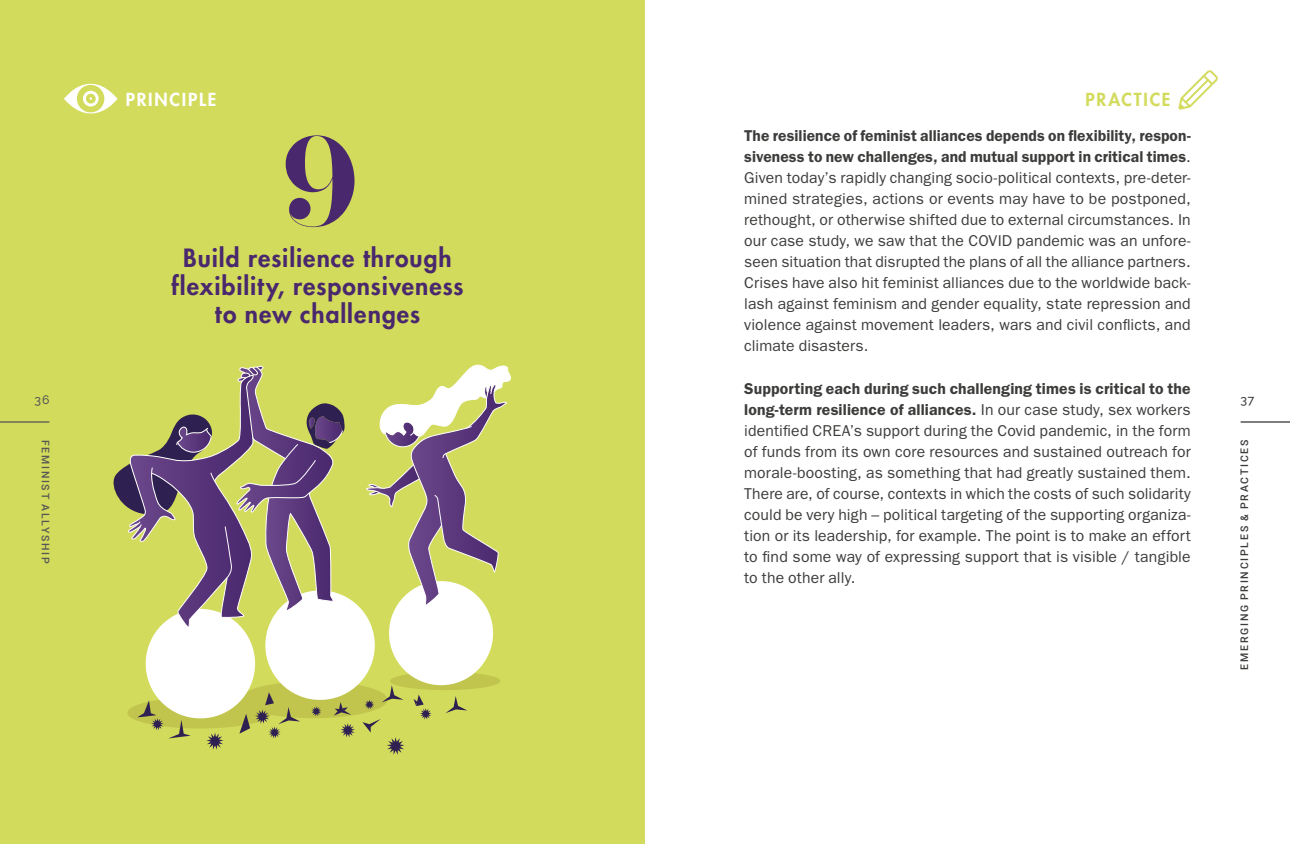
<style>
.page{position:relative;width:1290px;height:844px;background:#fff}
.page>*{position:absolute;margin:0;border:0;box-sizing:border-box;transform-origin:0 0}
.t1{font:800 126px "F Bella";color:#49286d}
.t2{font:800 24.5px/28px "Futura Std";letter-spacing:.04em;color:#49286d;text-align:center}
.t3{font:800 17.5px "Futura Std";letter-spacing:.1em;color:#fff}
.t4{font:800 17.5px "Futura Std";letter-spacing:.1em;color:#d2db5c}
.t5{font:15.75px/21px "ITC Franklin Gothic Std";letter-spacing:.01em;color:#3c3c3b;text-align:justify}
.t6{font:500 12.25px "Raleway";color:#575756}
.t7{font:500 12.25px "Raleway";color:#3c3c3b}
.t8{font:500 10.5px "Roboto";letter-spacing:.165em;color:#3c3c3b}
.t9{font:500 10.5px "Roboto";letter-spacing:.165em;color:#575756}
.s1{font-weight:600}
</style>
<div class="page">
<div style="left:0;top:0;width:645px;height:843px;background:#d2db5c"></div>
<div style="left:127px;top:696px;width:145px;height:32px;background:#c2c54d;border-radius:50%"></div>
<div style="left:239px;top:681px;width:149px;height:37px;background:#c2c54d;border-radius:50%"></div>
<div style="left:390px;top:671px;width:110px;height:19px;background:#c2c54d;border-radius:50%"></div>
<div style="left:146px;top:608px;width:109px;height:110px;background:#fff;border-radius:50%"></div>
<div style="left:265px;top:590px;width:110px;height:109px;background:#fff;border-radius:50%"></div>
<div style="left:389px;top:581px;width:104px;height:104px;background:#fff;border-radius:50%"></div>
<svg style="left:113px;top:366px;width:232px;height:263px"></svg>
<svg style="left:366px;top:364px;width:145px;height:241px"></svg>
<svg style="left:446px;top:696px;width:21px;height:17px"></svg>
<svg style="left:382px;top:685px;width:21px;height:17px"></svg>
<svg style="left:362px;top:719px;width:19px;height:13px"></svg>
<svg style="left:334px;top:702px;width:17px;height:13px"></svg>
<svg style="left:311px;top:706px;width:10px;height:10px"></svg>
<svg style="left:239px;top:692px;width:61px;height:46px"></svg>
<svg style="left:206px;top:733px;width:18px;height:16px"></svg>
<svg style="left:137px;top:700px;width:54px;height:38px"></svg>
<svg style="left:341px;top:723px;width:14px;height:14px"></svg>
<svg style="left:365px;top:700px;width:9px;height:9px"></svg>
<svg style="left:387px;top:737px;width:17px;height:17px"></svg>
<svg style="left:413px;top:695px;width:19px;height:24px"></svg>
<hr style="left:0;top:421px;width:49px;height:1px;background:#575756">
<hr style="left:1241px;top:421px;width:49px;height:1px;background:#3c3c3b">
<svg style="left:64px;top:83px;width:54px;height:31px"></svg>
<svg style="left:1178px;top:70px;width:40px;height:40px"></svg>
<p class="t6" style="left:35px;top:392px;width:17px">36</p>
<p class="t9" style="left:53px;top:439px;width:125px;rotate:90deg">FEMINIST ALLYSHIP</p>
<p class="t3" style="left:126px;top:88px;width:92px">PRINCIPLE</p>
<p class="t4" style="left:1085px;top:88px;width:86px">PRACTICE</p>
<h1 class="t1" style="left:282px;top:108px;width:77px">9</h1>
<h2 class="t2" style="left:171px;top:244px;width:294px">Build resilience through flexibility, responsiveness to new challenges</h2>
<p class="t5" style="left:744px;top:125px;width:448px"><span class="s1">The resilience of feminist alliances depends on flexibility, respon&shy;siveness to new challenges, and mutual support in critical times</span>.<br>Given today’s rapidly changing socio-political contexts, pre-deter&shy;mined strategies, actions or events may have to be postponed, rethought, or otherwise shifted due to external circumstances. In our case study, we saw that the COVID pandemic was an unfore&shy;seen situation that disrupted the plans of all the alliance partners.<br>Crises have also hit feminist alliances due to the worldwide back&shy;lash against feminism and gender equality, state repression and violence against movement leaders, wars and civil conflicts, and climate disasters.</p>
<p class="t5" style="left:744px;top:377px;width:448px"><span class="s1">Supporting each during such challenging times is critical to the long-term resilience of alliances.</span> In our case study, sex workers identified CREA’s support during the Covid pandemic, in the form of funds from its own core resources and sustained outreach for morale-boosting, as something that had greatly sustained them.<br>There are, of course, contexts in which the costs of such solidarity could be very high – political targeting of the supporting organiza&shy;tion or its leadership, for example. The point is to make an effort to find some way of expressing support that is visible / tangible to the other ally.</p>
<p class="t7" style="left:1240px;top:392px;width:15px">37</p>
<p class="t8" style="left:1237px;top:669px;width:231px;rotate:-90deg">EMERGING PRINCIPLES &amp; PRACTICES</p>
</div>
